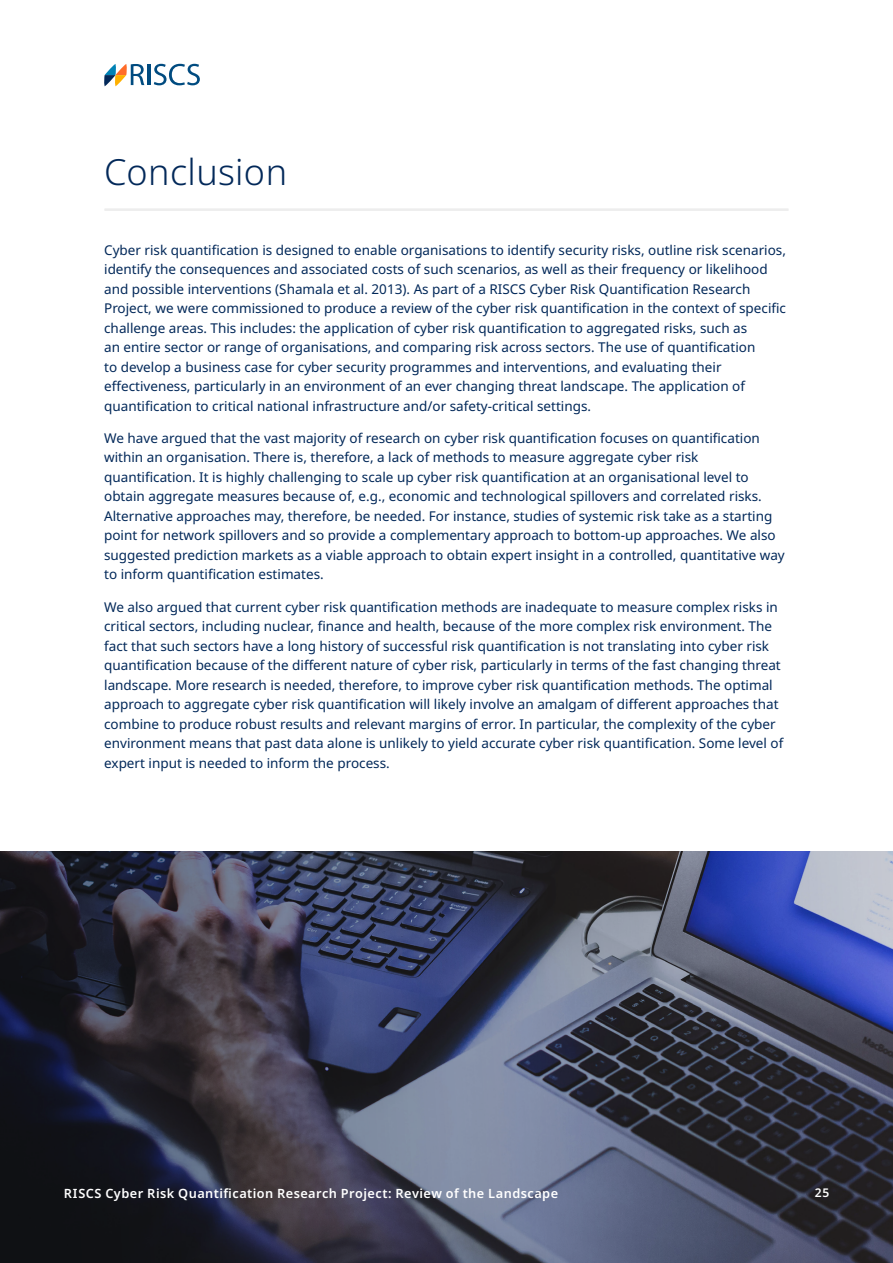
<style>
.page{position:relative;width:893px;height:1263px;background:#fff}
.page>*{position:absolute;margin:0;border:0;box-sizing:border-box;transform-origin:0 0}
.t1{font:300 36px "Noto Sans";letter-spacing:.01em;color:#022859}
.t2{font:13.5px/19.5px "Noto Sans";color:#022859}
.t3{font:600 12.75px "Noto Sans";letter-spacing:.035em;color:#fff}
.t4{font:600 12px "Noto Sans";color:#fff}
</style>
<div class="page">
<hr style="left:105px;top:208px;width:683px;height:2px;background:#ededed">
<hr style="left:105px;top:209px;width:683px;height:2px;background:#ededed">
<svg style="left:0;top:851px;width:893px;height:412px;background:#3e4258"></svg>
<svg style="left:104px;top:64px;width:40px;height:22px"></svg>
<hr style="left:147px;top:64px;width:3px;height:21px;background:#004b80">
<svg style="left:154px;top:64px;width:46px;height:21px"></svg>
<h1 class="t1" style="left:104px;top:147px;width:184px">Conclusion</h1>
<p class="t2" style="left:104px;top:240px;width:683px">Cyber risk quantification is designed to enable organisations to identify security risks, outline risk scenarios, identify the consequences and associated costs of such scenarios, as well as their frequency or likelihood and possible interventions (Shamala et al. 2013). As part of a RISCS Cyber Risk Quantification Research Project, we were commissioned to produce a review of the cyber risk quantification in the context of specific challenge areas. This includes: the application of cyber risk quantification to aggregated risks, such as<br>an entire sector or range of organisations, and comparing risk across sectors. The use of quantification<br>to develop a business case for cyber security programmes and interventions, and evaluating their effectiveness, particularly in an environment of an ever changing threat landscape. The application of quantification to critical national infrastructure and/or safety-critical settings.</p>
<p class="t2" style="left:104px;top:429px;width:682px">We have argued that the vast majority of research on cyber risk quantification focuses on quantification within an organisation. There is, therefore, a lack of methods to measure aggregate cyber risk quantification. It is highly challenging to scale up cyber risk quantification at an organisational level to obtain aggregate measures because of, e.g., economic and technological spillovers and correlated risks.<br>Alternative approaches may, therefore, be needed. For instance, studies of systemic risk take as a starting point for network spillovers and so provide a complementary approach to bottom-up approaches. We also suggested prediction markets as a viable approach to obtain expert insight in a controlled, quantitative way to inform quantification estimates.</p>
<p class="t2" style="left:104px;top:597px;width:681px">We also argued that current cyber risk quantification methods are inadequate to measure complex risks in critical sectors, including nuclear, finance and health, because of the more complex risk environment. The fact that such sectors have a long history of successful risk quantification is not translating into cyber risk quantification because of the different nature of cyber risk, particularly in terms of the fast changing threat landscape. More research is needed, therefore, to improve cyber risk quantification methods. The optimal approach to aggregate cyber risk quantification will likely involve an amalgam of different approaches that combine to produce robust results and relevant margins of error. In particular, the complexity of the cyber environment means that past data alone is unlikely to yield accurate cyber risk quantification. Some level of expert input is needed to inform the process.</p>
<p class="t3" style="left:64px;top:1184px;width:496px">RISCS Cyber Risk Quantification Research Project: Review of the Landscape</p>
<p class="t4" style="left:815px;top:1184px;width:16px">25</p>
</div>
